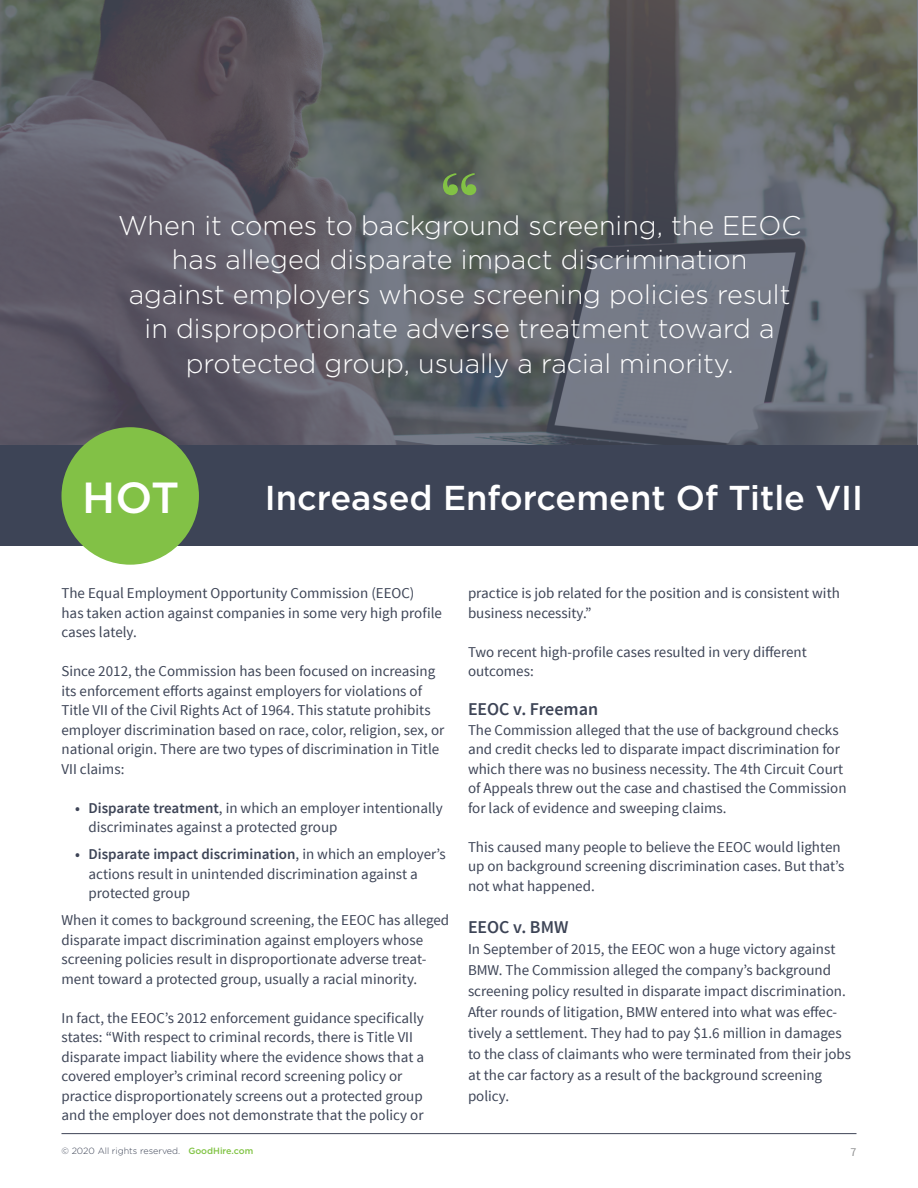
<style>
.page{position:relative;width:918px;height:1188px;background:#fff}
.page>*{position:absolute;margin:0;border:0;box-sizing:border-box;transform-origin:0 0}
.t1{font:500 43.5px "Gotham";color:#fff}
.t2{font:500 34.5px "Gotham";color:#fff}
.t3{font:300 27px/34.5px "Gotham";color:#fff;text-align:center}
.t4{font:600 18px "Source Sans Pro";color:#3d4456}
.t5{font:15px/19.5px "Source Sans Pro";color:#3d4456}
.t6{font:12px "Source Sans Pro";color:#8d8e8f}
.t7{font:300 9px "Gotham";color:#3d4456}
.s1{font-weight:600}
.s2{font-weight:500;color:#80c343}
</style>
<div class="page">
<hr style="left:62px;top:1133px;width:794px;height:1px;background:#3e4456">
<svg style="left:0;top:0;width:918px;height:446px;background:#626469"></svg>
<div style="left:0;top:446px;width:918px;height:100px;background:#3d4456"></div>
<div style="left:61px;top:427px;width:138px;height:138px;background:#82c146;border-radius:50%"></div>
<svg style="left:443px;top:173px;width:33px;height:22px"></svg>
<p class="t3" style="left:118px;top:207px;width:685px">When it comes to background screening, the EEOC has alleged disparate impact discrimination<br>against employers whose screening policies result in disproportionate adverse treatment toward a protected group, usually a racial minority.</p>
<h1 class="t1" style="left:82px;top:469px;width:99px">HOT</h1>
<h2 class="t2" style="left:265px;top:476px;width:600px">Increased Enforcement Of Title VII</h2>
<p class="t5" style="left:62px;top:584px;width:382px">The Equal Employment Opportunity Commission (EEOC)<br>has taken action against companies in some very high profile cases lately.</p>
<p class="t5" style="left:62px;top:662px;width:384px">Since 2012, the Commission has been focused on increasing its enforcement efforts against employers for violations of Title VII of the Civil Rights Act of 1964. This statute prohibits employer discrimination based on race, color, religion, sex, or national origin. There are two types of discrimination in Title VII claims:</p>
<p class="t5" style="left:88px;top:798px;width:356px;text-indent:-14px"><span class="s1">• Disparate treatment</span>, in which an employer intentionally discriminates against a protected group</p>
<p class="t5" style="left:88px;top:845px;width:359px;text-indent:-14px"><span class="s1">• Disparate impact discrimination</span>, in which an employer’s actions result in unintended discrimination against a protected group</p>
<p class="t5" style="left:62px;top:911px;width:389px">When it comes to background screening, the EEOC has alleged disparate impact discrimination against employers whose screening policies result in disproportionate adverse treat&shy;ment toward a protected group, usually a racial minority.</p>
<p class="t5" style="left:62px;top:1008px;width:364px">In fact, the EEOC’s 2012 enforcement guidance specifically states: “With respect to criminal records, there is Title VII disparate impact liability where the evidence shows that a covered employer’s criminal record screening policy or practice disproportionately screens out a protected group and the employer does not demonstrate that the policy or</p>
<p class="t7" style="left:62px;top:1145px;width:193px">© 2020 All rights reserved. <span class="s2">GoodHire.com</span></p>
<p class="t5" style="left:468px;top:584px;width:373px">practice is job related for the position and is consistent with business necessity.”</p>
<p class="t5" style="left:468px;top:642px;width:340px">Two recent high-profile cases resulted in very different outcomes:</p>
<p class="t4" style="left:468px;top:698px;width:132px">EEOC v. Freeman</p>
<p class="t5" style="left:468px;top:720px;width:380px">The Commission alleged that the use of background checks and credit checks led to disparate impact discrimination for which there was no business necessity. The 4th Circuit Court of Appeals threw out the case and chastised the Commission for lack of evidence and sweeping claims.</p>
<p class="t5" style="left:468px;top:837px;width:378px">This caused many people to believe the EEOC would lighten up on background screening discrimination cases. But that’s not what happened.</p>
<p class="t4" style="left:468px;top:915px;width:102px">EEOC v. BMW</p>
<p class="t5" style="left:468px;top:938px;width:385px;line-height:21px">In September of 2015, the EEOC won a huge victory against BMW. The Commission alleged the company’s background screening policy resulted in disparate impact discrimination.<br>After rounds of litigation, BMW entered into what was effec&shy;tively a settlement. They had to pay $1.6 million in damages to the class of claimants who were terminated from their jobs at the car factory as a result of the background screening policy.</p>
<p class="t6" style="left:851px;top:1144px;width:7px">7</p>
</div>
